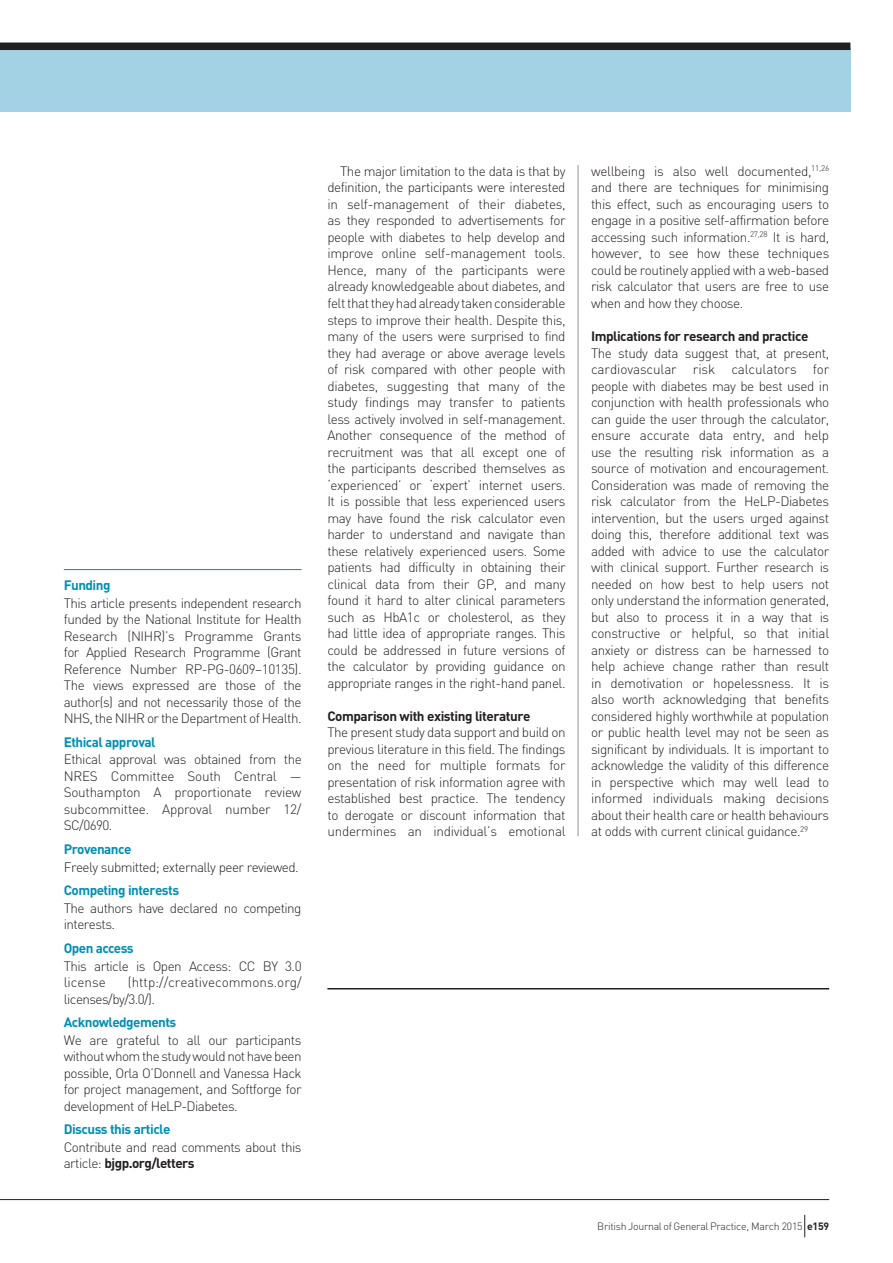
<style>
.page{position:relative;width:893px;height:1263px;background:#fff}
.page>*{position:absolute;margin:0;border:0;box-sizing:border-box;transform-origin:0 0}
.t1{font:300 13.5px/16.5px "DIN";letter-spacing:-.035em;color:#231f20;text-align:justify}
.t2{font:700 13.5px "DIN";letter-spacing:-.04em;color:#008fb3}
.t3{font:700 13.5px "DIN";letter-spacing:-.035em;color:#231f20}
.t4{font:300 13.5px/16.5px "DIN";color:#231f20}
.t5{font:300 10.5px "DIN";letter-spacing:-.025em;color:#231f20}
.s1{font-weight:700}
</style>
<div class="page">
<div style="left:0;top:48px;width:850px;height:64px;background:#a2d2e3"></div>
<div style="left:0;top:43px;width:850px;height:7px;background:#231f20"></div>
<hr style="left:0;top:1199px;width:829px;height:1px;background:#231f20">
<svg style="left:804px;top:1215px;width:1px;height:22px"></svg>
<hr style="left:578px;top:165px;width:1px;height:671px;background:#939598">
<hr style="left:64px;top:569px;width:238px;height:1px;background:#008fb3">
<hr style="left:327px;top:988px;width:502px;height:1px;background:#231f20">
<p class="t2" style="left:64px;top:576px;width:48px">Funding</p>
<p class="t1" style="left:64px;top:594px;width:239px">This article presents independent research funded by the National Institute for Health Research (NIHR)’s Programme Grants for Applied Research Programme (Grant Reference Number RP-PG-0609–10135).<br>The views expressed are those of the author(s) and not necessarily those of the NHS, the NIHR or the Department of Health.</p>
<p class="t2" style="left:64px;top:733px;width:93px">Ethical approval</p>
<p class="t1" style="left:64px;top:751px;width:239px">Ethical approval was obtained from the NRES Committee South Central — Southampton A proportionate review subcommittee. Approval number 12/ SC/0690.</p>
<p class="t2" style="left:64px;top:840px;width:69px">Provenance</p>
<p class="t1" style="left:64px;top:858px;width:236px">Freely submitted; externally peer reviewed.</p>
<p class="t2" style="left:64px;top:881px;width:117px">Competing interests</p>
<p class="t1" style="left:64px;top:899px;width:239px">The authors have declared no competing interests.</p>
<p class="t2" style="left:64px;top:939px;width:71px">Open access</p>
<p class="t1" style="left:64px;top:957px;width:239px">This article is Open Access: CC BY 3.0 license</p>
<p class="t4" style="left:64px;top:974px;width:239px;text-indent:64px">(http://creativecommons.org/ licenses/by/3.0/).</p>
<p class="t2" style="left:64px;top:1013px;width:114px">Acknowledgements</p>
<p class="t1" style="left:64px;top:1031px;width:239px">We are grateful to all our participants without whom the study would not have been possible, Orla O’Donnell and Vanessa Hack for project management, and Softforge for development of HeLP-Diabetes.</p>
<p class="t2" style="left:64px;top:1120px;width:108px">Discuss this article</p>
<p class="t1" style="left:64px;top:1139px;width:239px">Contribute and read comments about this article: <span class="s1">bjgp.org/letters</span></p>
<p class="t1" style="left:327px;top:163px;width:240px;text-indent:13px">The major limitation to the data is that by definition, the participants were interested in self-management of their diabetes, as they responded to advertisements for people with diabetes to help develop and improve online self-management tools.<br>Hence, many of the participants were already knowledgeable about diabetes, and felt that they had already taken considerable steps to improve their health. Despite this, many of the users were surprised to find they had average or above average levels of risk compared with other people with diabetes, suggesting that many of the study findings may transfer to patients less actively involved in self-management.<br>Another consequence of the method of recruitment was that all except one of the participants described themselves as ‘experienced’ or ‘expert’ internet users.<br>It is possible that less experienced users may have found the risk calculator even harder to understand and navigate than these relatively experienced users. Some patients had difficulty in obtaining their clinical data from their GP, and many found it hard to alter clinical parameters such as HbA1c or cholesterol, as they had little idea of appropriate ranges. This could be addressed in future versions of the calculator by providing guidance on appropriate ranges in the right-hand panel.</p>
<p class="t3" style="left:327px;top:707px;width:204px">Comparison with existing literature</p>
<p class="t1" style="left:327px;top:724px;width:240px">The present study data support and build on previous literature in this field. The findings on the need for multiple formats for presentation of risk information agree with established best practice. The tendency to derogate or discount information that undermines an individual’s emotional</p>
<p class="t1" style="left:591px;top:163px;width:240px">wellbeing is also well documented,<sup>11,26 </sup>and there are techniques for minimising this effect, such as encouraging users to engage in a positive self-affirmation before accessing such information.<sup>27,28</sup> It is hard, however, to see how these techniques could be routinely applied with a web-based risk calculator that users are free to use when and how they choose.</p>
<p class="t3" style="left:591px;top:327px;width:219px">Implications for research and practice</p>
<p class="t1" style="left:591px;top:344px;width:240px">The study data suggest that, at present, cardiovascular risk calculators for people with diabetes may be best used in conjunction with health professionals who can guide the user through the calculator, ensure accurate data entry, and help use the resulting risk information as a source of motivation and encouragement.<br>Consideration was made of removing the risk calculator from the HeLP-Diabetes intervention, but the users urged against doing this, therefore additional text was added with advice to use the calculator with clinical support. Further research is needed on how best to help users not only understand the information generated, but also to process it in a way that is constructive or helpful, so that initial anxiety or distress can be harnessed to help achieve change rather than result in demotivation or hopelessness. It is also worth acknowledging that benefits considered highly worthwhile at population or public health level may not be seen as significant by individuals. It is important to acknowledge the validity of this difference in perspective which may well lead to informed individuals making decisions about their health care or health behaviours at odds with current clinical guidance.<sup>29</sup></p>
<p class="t5" style="left:597px;top:1219px;width:233px">British Journal of General Practice, March 2015 <span class="s1">e159</span></p>
</div>
